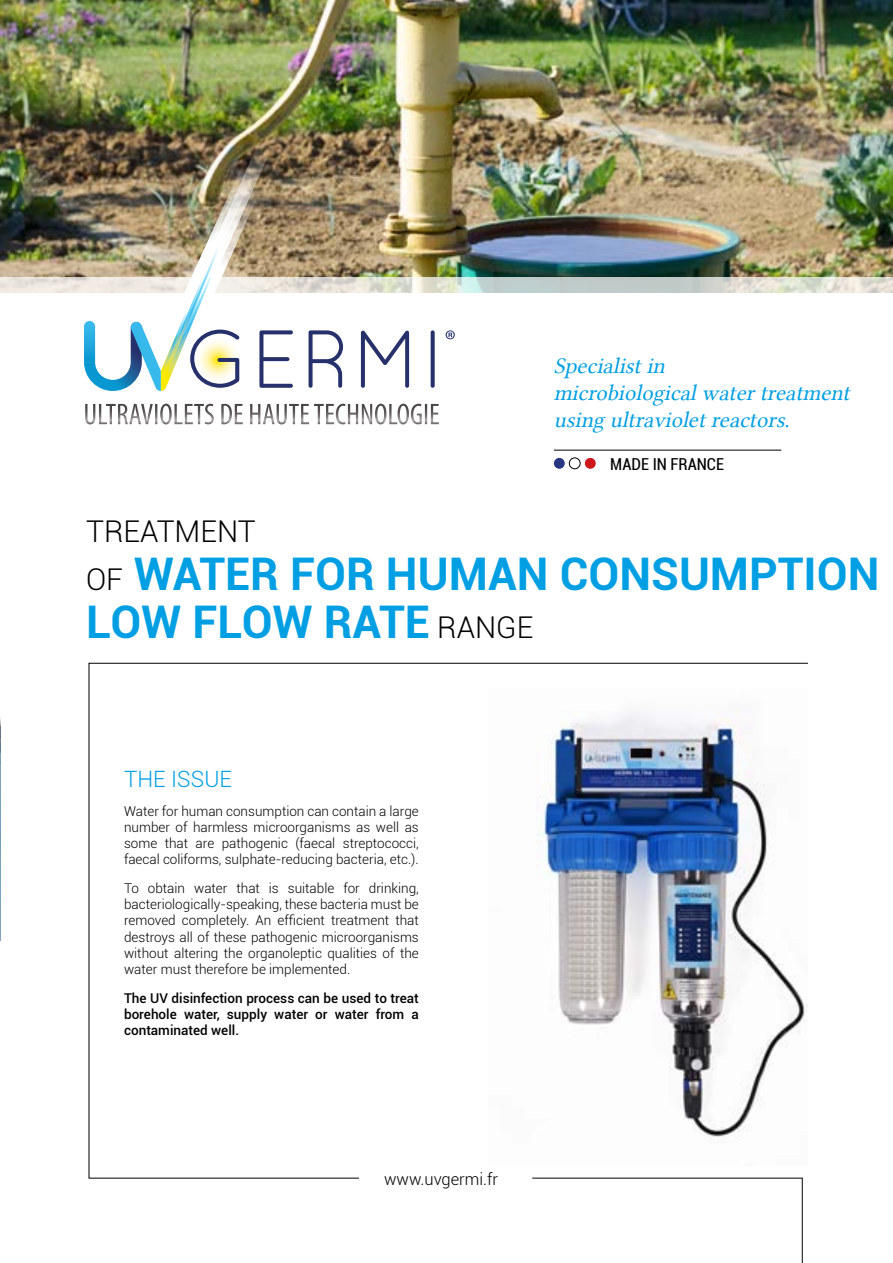
<style>
.page{position:relative;width:893px;height:1263px;background:#fff}
.page>*{position:absolute;margin:0;border:0;box-sizing:border-box;transform-origin:0 0}
.t1{font:700 45px/48px "Roboto";color:#009fe3}
.t2{font:300 30px "Roboto";color:#000}
.t3{font:22.5px/27px "Lin Libertine Slanted";color:#009fe3}
.t4{font:300 22.5px "Roboto";color:#009fe3}
.t5{font:300 16.5px "Roboto";color:#000}
.t6{font:condensed 16.5px "Roboto";color:#000}
.t7{font:300 13.5px/16.2px "Roboto";color:#000;text-align:justify}
.t8{font:500 13.5px/16.2px "Roboto";color:#000;text-align:justify}
.s1{font-weight:300;font-size:30px;color:#000}
</style>
<div class="page">
<img style="left:0;top:718px;width:1px;height:209px">
<svg style="left:0;top:927px;width:1px;height:14px"></svg>
<img style="left:0;top:0;width:893px;height:277px">
<div style="left:554px;top:458px;width:11px;height:11px;background:#283583;border-radius:50%"></div>
<div style="left:569px;top:458px;width:11px;height:11px;border:1px solid #000;border-radius:50%"></div>
<div style="left:585px;top:458px;width:11px;height:11px;background:#cd1719;border-radius:50%"></div>
<hr style="left:554px;top:450px;width:227px;height:1px;background:#000">
<svg style="left:89px;top:663px;width:719px;height:515px"></svg>
<svg style="left:0;top:277px;width:893px;height:15px;background:#d6dad2"></svg>
<svg style="left:532px;top:1178px;width:271px;height:85px"></svg>
<img style="left:489px;top:687px;width:319px;height:479px">
<svg style="left:361px;top:330px;width:48px;height:58px"></svg>
<svg style="left:431px;top:330px;width:4px;height:58px"></svg>
<img style="left:84px;top:134px;width:209px;height:257px">
<svg style="left:309px;top:330px;width:34px;height:58px"></svg>
<svg style="left:446px;top:330px;width:9px;height:9px"></svg>
<svg style="left:118px;top:404px;width:321px;height:20px"></svg>
<h3 class="t3" style="left:554px;top:352px;width:297px">Specialist in<br>microbiological water treatment using ultraviolet reactors.</h3>
<p class="t6" style="left:610px;top:452px;width:115px">MADE IN FRANCE</p>
<h2 class="t2" style="left:86px;top:511px;width:171px">TREATMENT</h2>
<h1 class="t1" style="left:86px;top:548px;width:795px"><span class="s1">OF</span> WATER FOR HUMAN CONSUMPTION<br>LOW FLOW RATE <span class="s1">RANGE</span></h1>
<h3 class="t4" style="left:124px;top:763px;width:109px">THE ISSUE</h3>
<p class="t7" style="left:124px;top:802px;width:296px">Water for human consumption can contain a large number of harmless microorganisms as well as some that are pathogenic (faecal streptococci, faecal coliforms, sulphate-reducing bacteria, etc.).</p>
<p class="t7" style="left:124px;top:880px;width:296px">To obtain water that is suitable for drinking, bacteriologically-speaking, these bacteria must be removed completely. An efficient treatment that destroys all of these pathogenic microorganisms without altering the organoleptic qualities of the water must therefore be implemented.</p>
<p class="t8" style="left:124px;top:990px;width:296px">The UV disinfection process can be used to treat borehole water, supply water or water from a contaminated well.</p>
<p class="t5" style="left:384px;top:1167px;width:116px">www.uvgermi.fr</p>
</div>
